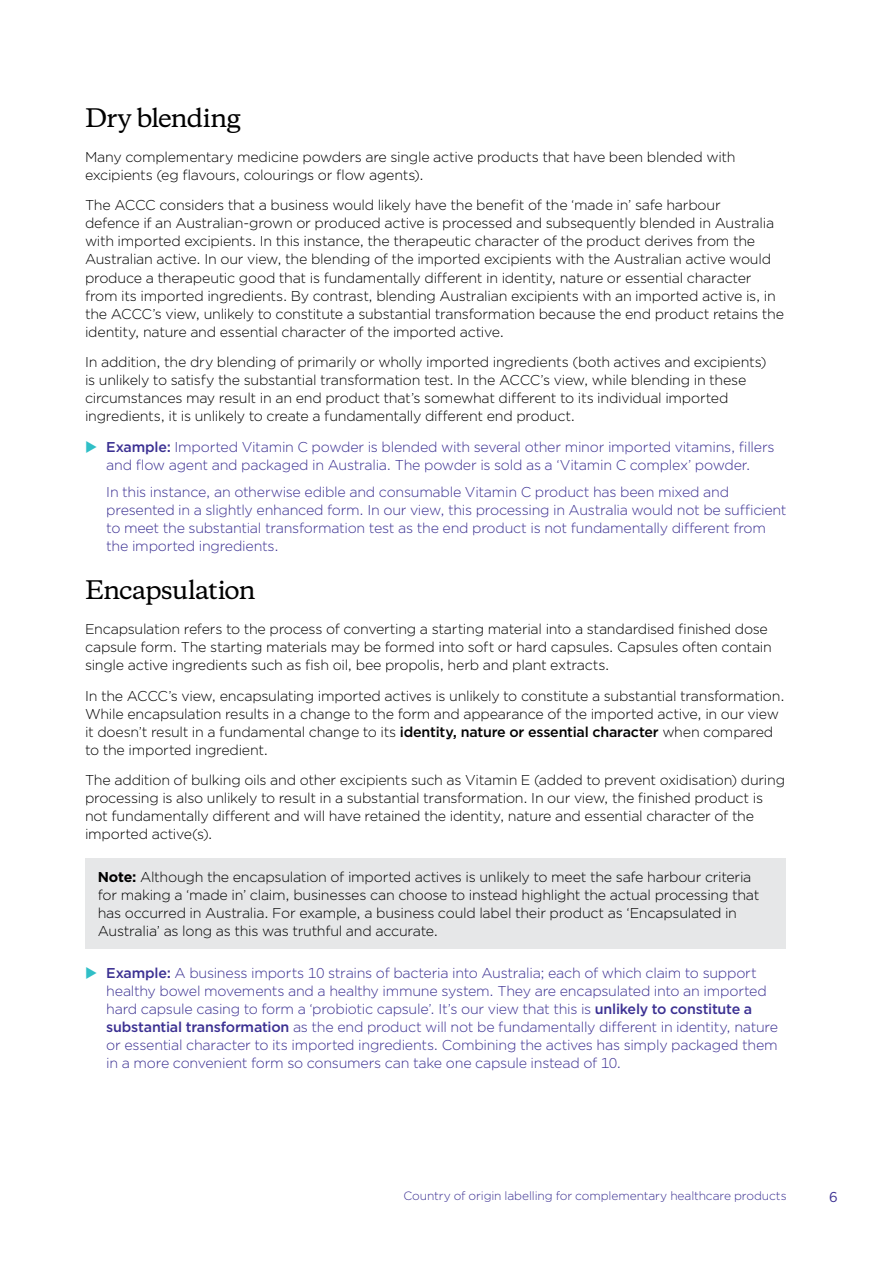
<style>
.page{position:relative;width:893px;height:1263px;background:#fff}
.page>*{position:absolute;margin:0;border:0;box-sizing:border-box;transform-origin:0 0}
.Heading_2{font:500 24px "Copernicus";letter-spacing:-.045em;color:#000}
.Heading_2_NC{font:500 24px "Copernicus";letter-spacing:-.035em;color:#000}
.Body_text{font:300 14.25px/18px "Gotham";letter-spacing:-.02em;color:#000}
.Example_body_second{font:300 14.25px/18px "Gotham";letter-spacing:-.02em;color:#3b3092}
.t1{font:14.25px "Gotham";color:#3b3092}
.t2{font:300 12px "Gotham";letter-spacing:-.005em;color:#3b3092}
.s1{color:#30bfc7}
.s2{font-weight:500}
.s3{font-weight:700}
</style>
<div class="page">
<div style="left:85px;top:858px;width:700px;height:91px;background:#e6e7e8"></div>
<h2 class="Heading_2_NC" style="left:85px;top:97px;width:157px">Dry blending</h2>
<p class="Body_text" style="left:85px;top:147px;width:652px">Many complementary medicine powders are single active products that have been blended with excipients (eg flavours, colourings or flow agents).</p>
<p class="Body_text" style="left:85px;top:196px;width:700px">The ACCC considers that a business would likely have the benefit of the ‘made in’ safe harbour<br>defence if an Australian-grown or produced active is processed and subsequently blended in Australia with imported excipients. In this instance, the therapeutic character of the product derives from the Australian active. In our view, the blending of the imported excipients with the Australian active would produce a therapeutic good that is fundamentally different in identity, nature or essential character from its imported ingredients. By contrast, blending Australian excipients with an imported active is, in the ACCC’s view, unlikely to constitute a substantial transformation because the end product retains the identity, nature and essential character of the imported active.</p>
<p class="Body_text" style="left:85px;top:353px;width:683px">In addition, the dry blending of primarily or wholly imported ingredients (both actives and excipients) is unlikely to satisfy the substantial transformation test. In the ACCC’s view, while blending in these circumstances may result in an end product that’s somewhat different to its individual imported ingredients, it is unlikely to create a fundamentally different end product.</p>
<p class="Example_body_second" style="left:85px;top:438px;width:691px;text-align:center"><span class="s1">◆</span> <span class="s2">Example:</span> Imported Vitamin C powder is blended with several other minor imported vitamins, fillers and flow agent and packaged in Australia. The powder is sold as a ‘Vitamin C complex’ powder.</p>
<p class="Example_body_second" style="left:106px;top:482px;width:682px">In this instance, an otherwise edible and consumable Vitamin C product has been mixed and presented in a slightly enhanced form. In our view, this processing in Australia would not be sufficient to meet the substantial transformation test as the end product is not fundamentally different from the imported ingredients.</p>
<h2 class="Heading_2" style="left:85px;top:569px;width:172px">Encapsulation</h2>
<p class="Body_text" style="left:85px;top:619px;width:688px">Encapsulation refers to the process of converting a starting material into a standardised finished dose capsule form. The starting materials may be formed into soft or hard capsules. Capsules often contain single active ingredients such as fish oil, bee propolis, herb and plant extracts.</p>
<p class="Body_text" style="left:85px;top:686px;width:701px">In the ACCC’s view, encapsulating imported actives is unlikely to constitute a substantial transformation.<br>While encapsulation results in a change to the form and appearance of the imported active, in our view it doesn’t result in a fundamental change to its <span class="s2">identity, nature or essential character</span> when compared to the imported ingredient.</p>
<p class="Body_text" style="left:85px;top:771px;width:702px">The addition of bulking oils and other excipients such as Vitamin E (added to prevent oxidisation) during processing is also unlikely to result in a substantial transformation. In our view, the finished product is not fundamentally different and will have retained the identity, nature and essential character of the imported active(s).</p>
<p class="Body_text" style="left:98px;top:868px;width:663px"><span class="s3">Note:</span> Although the encapsulation of imported actives is unlikely to meet the safe harbour criteria for making a ‘made in’ claim, businesses can choose to instead highlight the actual processing that has occurred in Australia. For example, a business could label their product as ‘Encapsulated in Australia’ as long as this was truthful and accurate.</p>
<p class="Example_body_second" style="left:106px;top:964px;width:673px;text-indent:-21px"><span class="s1">◆</span> <span class="s2">Example:</span> A business imports 10 strains of bacteria into Australia; each of which claim to support healthy bowel movements and a healthy immune system. They are encapsulated into an imported hard capsule casing to form a ‘probiotic capsule’. It’s our view that this is <span class="s2">unlikely to constitute a substantial transformation</span> as the end product will not be fundamentally different in identity, nature or essential character to its imported ingredients. Combining the actives has simply packaged them in a more convenient form so consumers can take one capsule instead of 10.</p>
<p class="t2" style="left:403px;top:1188px;width:385px">Country of origin labelling for complementary healthcare products</p>
<p class="t1" style="left:829px;top:1188px;width:10px">6</p>
</div>
